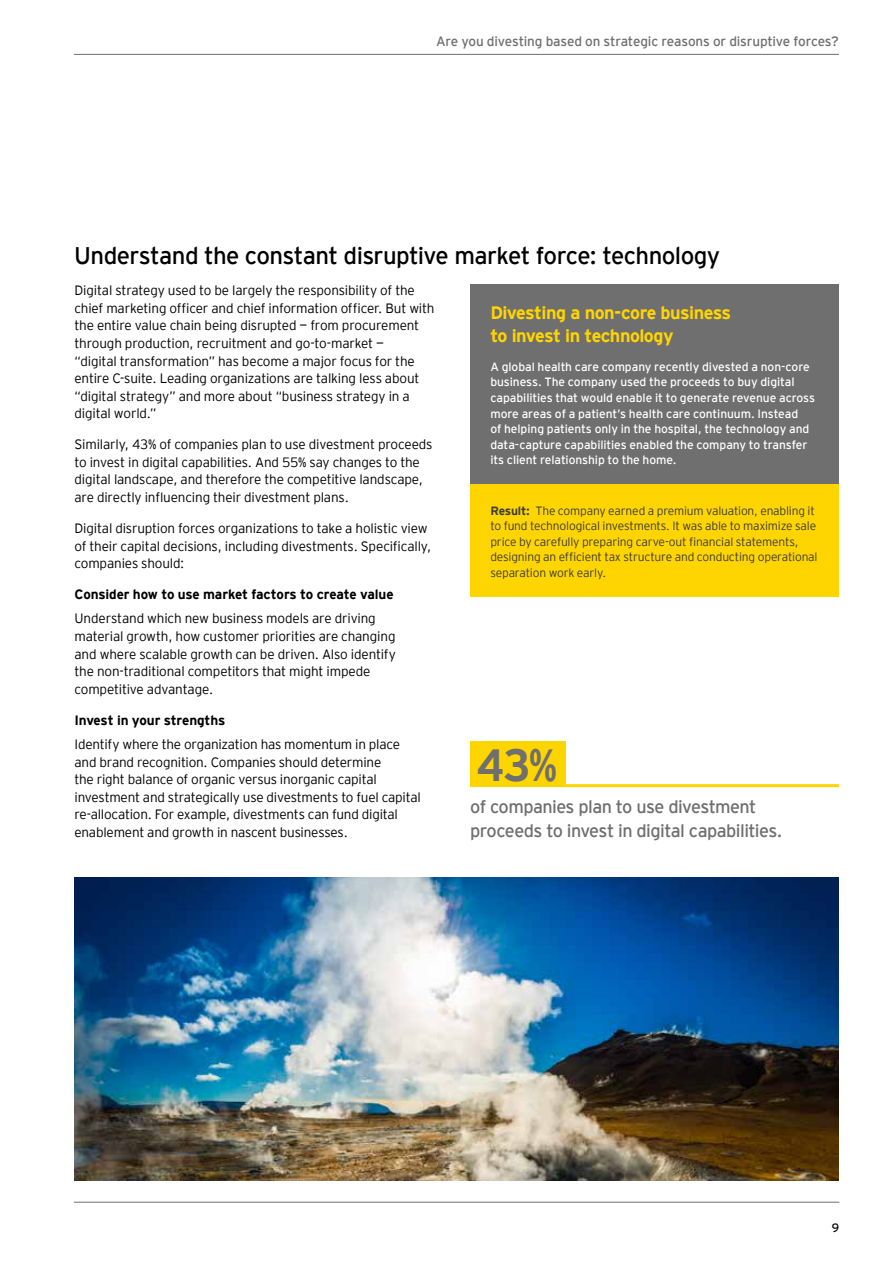
<style>
.page{position:relative;width:893px;height:1263px;background:#fff}
.page>*{position:absolute;margin:0;border:0;box-sizing:border-box;transform-origin:0 0}
.t1{font:700 45px "EY Interstate";color:#706f6f}
.t2{font:24px "EY Interstate";letter-spacing:-.025em;color:#000}
.t3{font:18px/23.4px "EY Interstate";letter-spacing:-.03em;color:#706f6f}
.t4{font:700 18px/22.5px "EY Interstate";letter-spacing:-.035em;color:#ffd500}
.t5{font:300 13.5px/17.5px "EY Interstate";letter-spacing:-.015em;color:#000}
.t6{font:700 13.5px "EY Interstate";letter-spacing:-.015em;color:#000}
.t7{font:13.5px "EY Interstate";letter-spacing:-.015em;color:#706f6f}
.t8{font:12px/15.6px "EY Interstate";letter-spacing:-.005em;color:#fff}
.t9{font:300 12px/15.6px "EY Interstate";letter-spacing:-.015em;color:#3c3c3b}
.t10{font:12px "EY Interstate";color:#000}
.s1{font-weight:700}
</style>
<div class="page">
<div style="left:470px;top:285px;width:369px;height:200px;background:#706f6f"></div>
<div style="left:470px;top:485px;width:369px;height:112px;background:#ffd500"></div>
<div style="left:470px;top:741px;width:95px;height:46px;background:#ffd500"></div>
<hr style="left:558px;top:784px;width:281px;height:3px;background:#ffd500">
<img style="left:75px;top:878px;width:764px;height:303px">
<hr style="left:74px;top:1202px;width:765px;height:1px;background:#706f6f">
<hr style="left:74px;top:54px;width:765px;height:1px;background:#706f6f">
<p class="t7" style="left:436px;top:31px;width:404px">Are you divesting based on strategic reasons or disruptive forces?</p>
<h2 class="t2" style="left:74px;top:239px;width:647px">Understand the constant disruptive market force: technology</h2>
<p class="t5" style="left:75px;top:281px;width:362px">Digital strategy used to be largely the responsibility of the chief marketing officer and chief information officer. But with the entire value chain being disrupted — from procurement through production, recruitment and go-to-market —<br>“digital transformation” has become a major focus for the entire C-suite. Leading organizations are talking less about “digital strategy” and more about “business strategy in a digital world.”</p>
<p class="t5" style="left:75px;top:435px;width:360px">Similarly, 43% of companies plan to use divestment proceeds to invest in digital capabilities. And 55% say changes to the digital landscape, and therefore the competitive landscape, are directly influencing their divestment plans.</p>
<p class="t5" style="left:75px;top:519px;width:358px">Digital disruption forces organizations to take a holistic view of their capital decisions, including divestments. Specifically, companies should:</p>
<p class="t6" style="left:75px;top:585px;width:321px">Consider how to use market factors to create value</p>
<p class="t5" style="left:75px;top:609px;width:323px">Understand which new business models are driving material growth, how customer priorities are changing and where scalable growth can be driven. Also identify the non-traditional competitors that might impede competitive advantage.</p>
<p class="t6" style="left:75px;top:710px;width:152px">Invest in your strengths</p>
<p class="t5" style="left:75px;top:735px;width:348px">Identify where the organization has momentum in place and brand recognition. Companies should determine<br>the right balance of organic versus inorganic capital investment and strategically use divestments to fuel capital re-allocation. For example, divestments can fund digital enablement and growth in nascent businesses.</p>
<h3 class="t4" style="left:490px;top:300px;width:242px">Divesting a non-core business to invest in technology</h3>
<p class="t8" style="left:490px;top:358px;width:326px">A global health care company recently divested a non-core business. The company used the proceeds to buy digital capabilities that would enable it to generate revenue across more areas of a patient’s health care continuum. Instead<br>of helping patients only in the hospital, the technology and data-capture capabilities enabled the company to transfer its client relationship to the home.</p>
<p class="t9" style="left:490px;top:502px;width:329px"><span class="s1">Result:</span> The company earned a premium valuation, enabling it to fund technological investments. It was able to maximize sale price by carefully preparing carve-out financial statements, designing an efficient tax structure and conducting operational separation work early.</p>
<h1 class="t1" style="left:476px;top:732px;width:82px">43%</h1>
<h3 class="t3" style="left:470px;top:794px;width:314px">of companies plan to use divestment proceeds to invest in digital capabilities.</h3>
<p class="t10" style="left:832px;top:1219px;width:9px">9</p>
</div>
